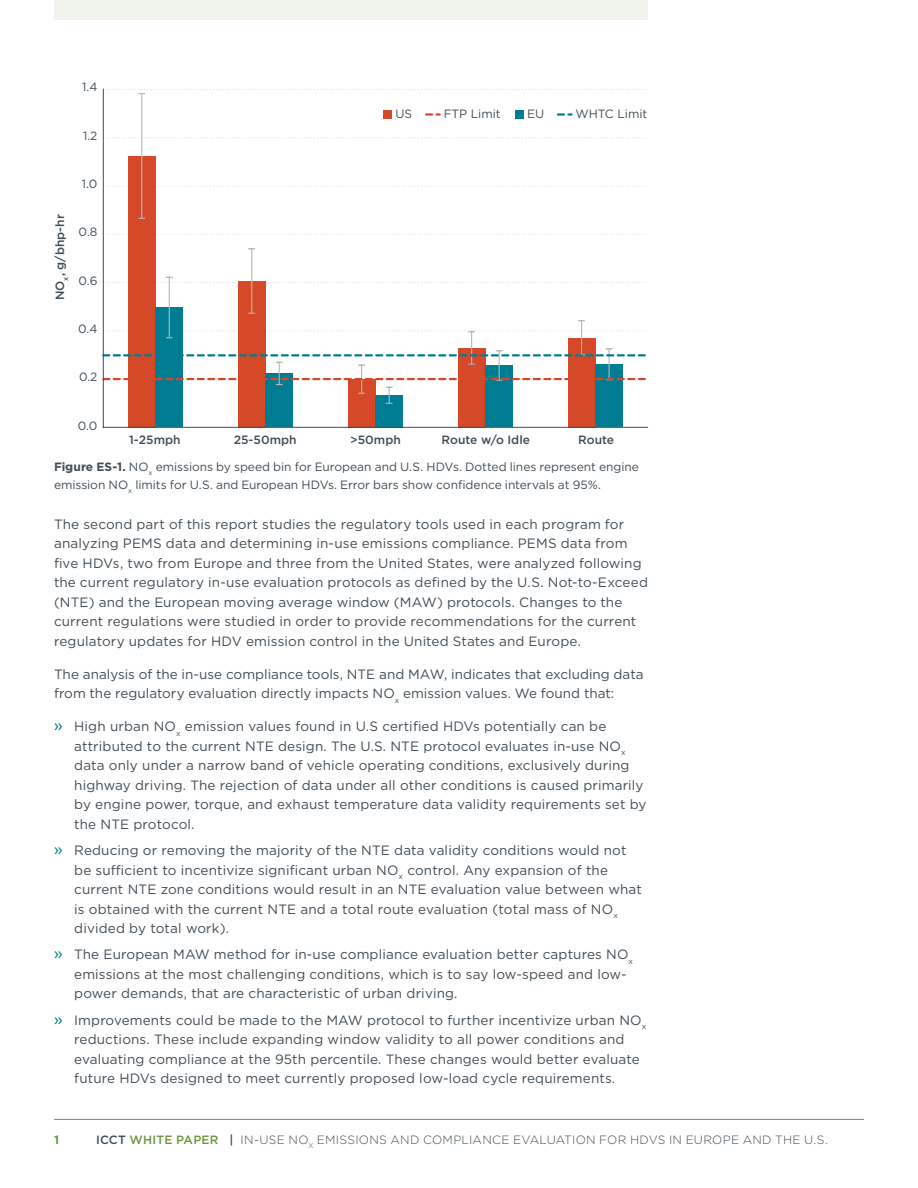
<style>
.page{position:relative;width:918px;height:1188px;background:#fff}
.page>*{position:absolute;margin:0;border:0;box-sizing:border-box;transform-origin:0 0}
.t1{font:13.5px/19.5px "Gotham";letter-spacing:.01em;color:#414d56}
.t2{font:12px/18px "Gotham";letter-spacing:-.005em;color:#414d56}
.t3{font:300 12px "Gotham";letter-spacing:.02em;color:#414d56}
.t4{font:500 12px "Gotham";color:#414d56}
.t5{font:700 12px "Gotham";color:#6c953e}
.s1{font-weight:700}
.s2{font-size:16.5px;color:#007d93}
.s3{font-weight:500}
.s4{font-weight:500;color:#6c953e}
</style>
<div class="page">
<hr style="left:54px;top:1119px;width:810px;height:1px;background:#6c953e">
<div style="left:54px;top:0;width:594px;height:20px;background:#f0f4ec"></div>
<svg style="left:106px;top:234px;width:540px;height:1px"></svg>
<svg style="left:106px;top:186px;width:540px;height:1px"></svg>
<svg style="left:106px;top:137px;width:540px;height:1px"></svg>
<div style="left:128px;top:156px;width:28px;height:271px;background:#d54929"></div>
<div style="left:238px;top:281px;width:27px;height:146px;background:#d54929"></div>
<div style="left:348px;top:379px;width:27px;height:48px;background:#d54929"></div>
<div style="left:458px;top:348px;width:27px;height:79px;background:#d54929"></div>
<div style="left:568px;top:338px;width:27px;height:89px;background:#d54929"></div>
<div style="left:156px;top:307px;width:27px;height:120px;background:#007d93"></div>
<div style="left:265px;top:373px;width:28px;height:54px;background:#007d93"></div>
<div style="left:375px;top:395px;width:28px;height:32px;background:#007d93"></div>
<div style="left:485px;top:366px;width:28px;height:61px;background:#007d93"></div>
<div style="left:595px;top:364px;width:28px;height:63px;background:#007d93"></div>
<hr style="left:141px;top:94px;width:1px;height:124px;background:#b3b8bb">
<hr style="left:251px;top:249px;width:1px;height:64px;background:#b3b8bb">
<hr style="left:471px;top:332px;width:1px;height:32px;background:#b3b8bb">
<hr style="left:581px;top:321px;width:1px;height:34px;background:#b3b8bb">
<hr style="left:169px;top:277px;width:1px;height:61px;background:#b3b8bb">
<svg style="left:106px;top:89px;width:540px;height:5px"></svg>
<svg style="left:106px;top:330px;width:540px;height:8px"></svg>
<svg style="left:106px;top:277px;width:540px;height:6px"></svg>
<svg style="left:104px;top:348px;width:542px;height:56px"></svg>
<hr style="left:103px;top:89px;width:1px;height:338px;background:#414d56">
<hr style="left:103px;top:427px;width:545px;height:1px;background:#414d56">
<div style="left:383px;top:110px;width:9px;height:9px;background:#d54929"></div>
<svg style="left:426px;top:113px;width:14px;height:3px"></svg>
<div style="left:515px;top:110px;width:9px;height:9px;background:#007d93"></div>
<svg style="left:558px;top:113px;width:14px;height:3px"></svg>
<p class="t2" style="left:82px;top:78px;width:17px">1.4</p>
<p class="t2" style="left:83px;top:126px;width:16px">1.2</p>
<p class="t2" style="left:396px;top:105px;width:18px">US</p>
<p class="t2" style="left:444px;top:105px;width:59px">FTP Limit</p>
<p class="t2" style="left:527px;top:105px;width:19px">EU</p>
<p class="t2" style="left:575px;top:105px;width:73px">WHTC Limit</p>
<p class="t2" style="left:82px;top:174px;width:17px">1.0</p>
<p class="t2" style="left:79px;top:223px;width:20px">0.8</p>
<p class="t2" style="left:78px;top:271px;width:21px">0.6</p>
<p class="t2" style="left:78px;top:320px;width:21px">0.4</p>
<p class="t2" style="left:79px;top:368px;width:20px">0.2</p>
<p class="t2" style="left:78px;top:416px;width:21px">0.0</p>
<p class="t2" style="left:54px;top:458px;width:587px"><span class="s1">Figure ES-1.</span> NO<sub>x</sub> emissions by speed bin for European and U.S. HDVs. Dotted lines represent engine emission NO<sub>x</sub> limits for U.S. and European HDVs. Error bars show confidence intervals at 95%.</p>
<p class="t1" style="left:54px;top:514px;width:596px">The second part of this report studies the regulatory tools used in each program for analyzing PEMS data and determining in-use emissions compliance. PEMS data from five HDVs, two from Europe and three from the United States, were analyzed following the current regulatory in-use evaluation protocols as defined by the U.S. Not-to-Exceed (NTE) and the European moving average window (MAW) protocols. Changes to the current regulations were studied in order to provide recommendations for the current regulatory updates for HDV emission control in the United States and Europe.</p>
<p class="t1" style="left:54px;top:664px;width:591px">The analysis of the in-use compliance tools, NTE and MAW, indicates that excluding data from the regulatory evaluation directly impacts NO<sub>x</sub> emission values. We found that:</p>
<p class="t1" style="left:74px;top:717px;width:574px;text-indent:-20px"><span class="s2">»</span> High urban NO<sub>x</sub> emission values found in U.S certified HDVs potentially can be attributed to the current NTE design. The U.S. NTE protocol evaluates in-use NO<sub>x </sub>data only under a narrow band of vehicle operating conditions, exclusively during highway driving. The rejection of data under all other conditions is caused primarily by engine power, torque, and exhaust temperature data validity requirements set by the NTE protocol.</p>
<p class="t1" style="left:74px;top:840px;width:569px;text-indent:-20px"><span class="s2">»</span> Reducing or removing the majority of the NTE data validity conditions would not be sufficient to incentivize significant urban NO<sub>x</sub> control. Any expansion of the current NTE zone conditions would result in an NTE evaluation value between what is obtained with the current NTE and a total route evaluation (total mass of NO<sub>x </sub>divided by total work).</p>
<p class="t1" style="left:74px;top:945px;width:560px;text-indent:-20px"><span class="s2">»</span> The European MAW method for in-use compliance evaluation better captures NO<sub>x </sub>emissions at the most challenging conditions, which is to say low-speed and low&shy;power demands, that are characteristic of urban driving.</p>
<p class="t1" style="left:74px;top:1010px;width:574px;text-indent:-20px"><span class="s2">»</span> Improvements could be made to the MAW protocol to further incentivize urban NO<sub>x </sub>reductions. These include expanding window validity to all power conditions and evaluating compliance at the 95th percentile. These changes would better evaluate future HDVs designed to meet currently proposed low-load cycle requirements.</p>
<p class="t4" style="left:52px;top:300px;width:87px;rotate:-90deg">NO<sub>x</sub>, g/bhp-hr</p>
<p class="t4" style="left:129px;top:432px;width:53px">1-25mph</p>
<p class="t4" style="left:234px;top:432px;width:64px">25-50mph</p>
<p class="t4" style="left:350px;top:432px;width:52px">&gt;50mph</p>
<p class="t4" style="left:442px;top:432px;width:90px">Route w/o Idle</p>
<p class="t4" style="left:578px;top:432px;width:37px">Route</p>
<p class="t5" style="left:54px;top:1132px;width:7px">1</p>
<p class="t3" style="left:96px;top:1132px;width:733px"><span class="s3">ICCT</span> <span class="s4">WHITE PAPER</span> <span class="s3">|</span> IN-USE NO<sub>X</sub> EMISSIONS AND COMPLIANCE EVALUATION FOR HDVS IN EUROPE AND THE U.S.</p>
</div>
